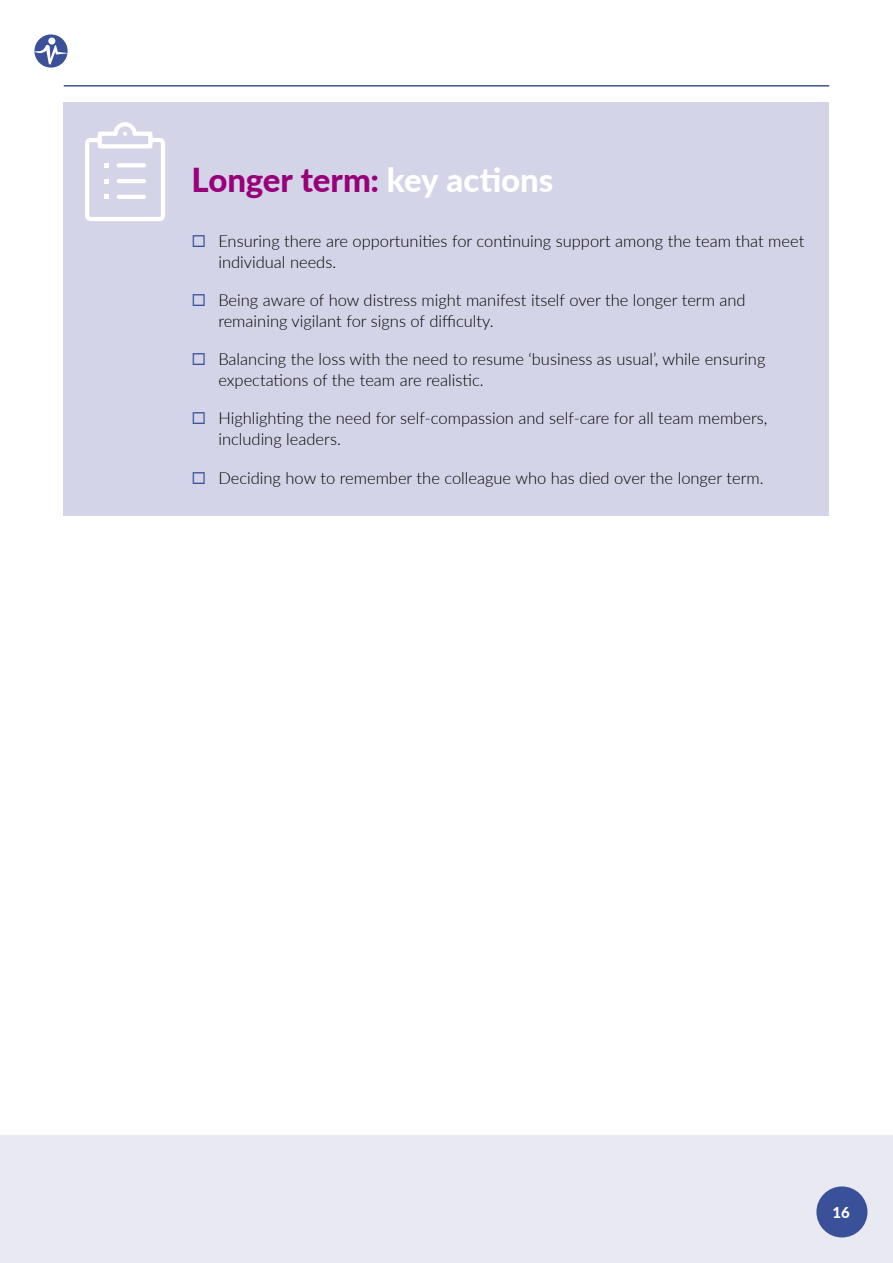
<style>
.page{position:relative;width:893px;height:1263px;background:#fff}
.page>*{position:absolute;margin:0;border:0;box-sizing:border-box;transform-origin:0 0}
.t1{font:800 33px "Lato";letter-spacing:-.005em;color:#970078}
.t2{font:300 16.5px/21px "Lato";color:#000}
.t3{font:800 15px "Lato";color:#fff}
.s1{color:#fff}
</style>
<div class="page">
<svg style="left:34px;top:34px;width:34px;height:34px"></svg>
<svg style="left:34px;top:43px;width:34px;height:22px"></svg>
<div style="left:48px;top:38px;width:7px;height:7px;background:#fff;border-radius:50%"></div>
<hr style="left:64px;top:85px;width:765px;height:2px;background:#3a519a">
<div style="left:0;top:1135px;width:893px;height:128px;background:#e9e9f2"></div>
<div style="left:816px;top:1186px;width:51px;height:51px;background:#3a519a;border-radius:50%"></div>
<div style="left:64px;top:102px;width:765px;height:414px;background:#d3d4e8"></div>
<svg style="left:85px;top:122px;width:80px;height:99px"></svg>
<p class="t1" style="left:191px;top:156px;width:363px">Longer term: <span class="s1">key actions</span></p>
<p class="t2" style="left:218px;top:230px;width:587px">Ensuring there are opportunities for continuing support among the team that meet individual needs.</p>
<p class="t2" style="left:218px;top:289px;width:529px">Being aware of how distress might manifest itself over the longer term and remaining vigilant for signs of difficulty.</p>
<p class="t2" style="left:218px;top:348px;width:549px">Balancing the loss with the need to resume ‘business as usual’, while ensuring expectations of the team are realistic.</p>
<p class="t2" style="left:218px;top:407px;width:550px">Highlighting the need for self-compassion and self-care for all team members, including leaders.</p>
<p class="t2" style="left:218px;top:466px;width:547px">Deciding how to remember the colleague who has died over the longer term.</p>
<p class="t3" style="left:833px;top:1201px;width:19px">16</p>
</div>
